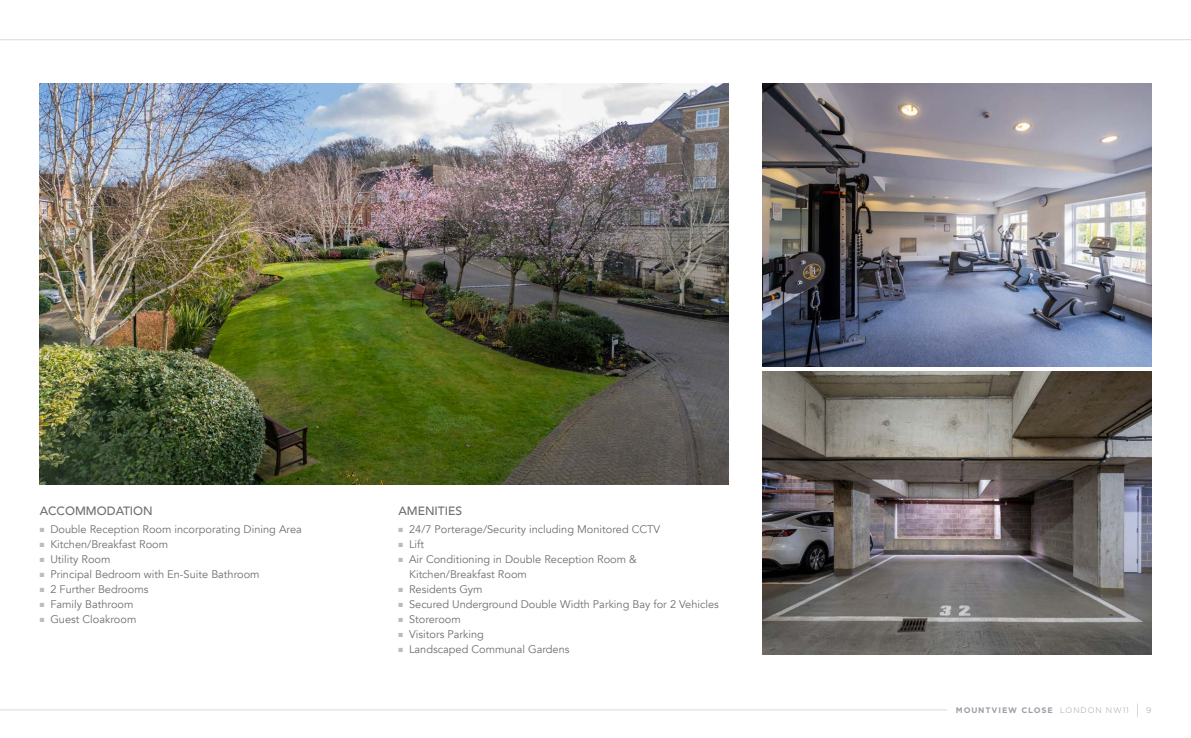
<style>
.page{position:relative;width:1191px;height:738px;background:#fff}
.page>*{position:absolute;margin:0;border:0;box-sizing:border-box;transform-origin:0 0}
.t1{font:500 12px "Avenir";color:#706f6f}
.t2{font:11px/15px "Avenir";color:#706f6f}
.t3{font:700 8px "Gotham";letter-spacing:.11em;color:#9d9ea7}
.s1{color:#bcbcbc}
.s2{font-weight:300}
.s3{font-weight:300;font-size:14.4px;color:#9d9d9c}
.s4{font-weight:300;color:#9d9d9c}
</style>
<div class="page">
<hr style="left:0;top:708px;width:947px;height:1px;background:#dadada">
<hr style="left:0;top:39px;width:1191px;height:1px;background:#dadada">
<img style="left:40px;top:84px;width:689px;height:400px">
<img style="left:763px;top:84px;width:388px;height:282px">
<img style="left:763px;top:371px;width:388px;height:282px">
<p class="t1" style="left:40px;top:500px;width:115px">ACCOMMODATION</p>
<p class="t2" style="left:40px;top:521px;width:264px"><span class="s1">■</span> Double Reception Room incorporating Dining Area</p>
<p class="t2" style="left:40px;top:536px;width:130px"><span class="s1">■</span> Kitchen/Breakfast Room</p>
<p class="t2" style="left:40px;top:551px;width:72px"><span class="s1">■</span> Utility Room</p>
<p class="t2" style="left:40px;top:566px;width:221px"><span class="s1">■</span> Principal Bedroom with En-Suite Bathroom</p>
<p class="t2" style="left:40px;top:581px;width:110px"><span class="s1">■</span> 2 Further Bedrooms</p>
<p class="t2" style="left:40px;top:596px;width:95px"><span class="s1">■</span> Family Bathroom</p>
<p class="t2" style="left:40px;top:611px;width:98px"><span class="s1">■</span> Guest Cloakroom</p>
<p class="t1" style="left:398px;top:500px;width:65px">AMENITIES</p>
<p class="t2" style="left:398px;top:521px;width:263px"><span class="s1">■</span> 24/7 Porterage/Security including Monitored CCTV</p>
<p class="t2" style="left:398px;top:536px;width:27px"><span class="s1">■</span> Lift</p>
<p class="t2" style="left:409px;top:551px;width:229px;text-indent:-11px"><span class="s1">■</span> Air Conditioning in Double Reception Room &amp;<br>Kitchen/Breakfast Room</p>
<p class="t2" style="left:398px;top:581px;width:86px"><span class="s1">■</span> Residents Gym</p>
<p class="t2" style="left:398px;top:596px;width:322px"><span class="s1">■</span> Secured Underground Double Width Parking Bay for 2 Vehicles</p>
<p class="t2" style="left:398px;top:611px;width:64px"><span class="s1">■</span> Storeroom</p>
<p class="t2" style="left:398px;top:626px;width:87px"><span class="s1">■</span> Visitors Parking</p>
<p class="t2" style="left:398px;top:641px;width:173px"><span class="s1">■</span> Landscaped Communal Gardens</p>
<p class="t3" style="left:955px;top:704px;width:197px">MOUNTVIEW CLOSE <span class="s2">LONDON NW11</span> <span class="s3">|</span> <span class="s4">9</span></p>
</div>
